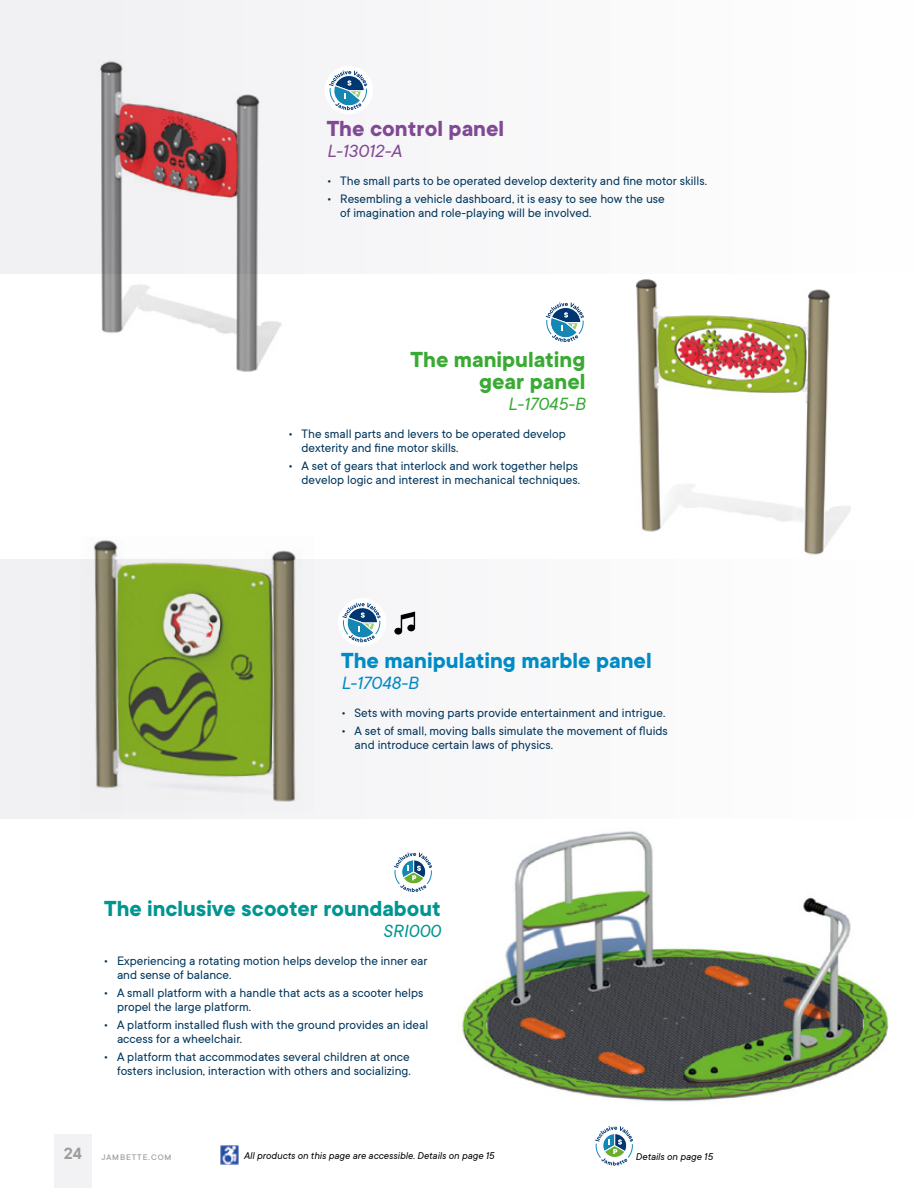
<style>
.page{position:relative;width:918px;height:1188px;background:#fff}
.page>*{position:absolute;margin:0;border:0;box-sizing:border-box;transform-origin:0 0}
.t1{font:700 24px "TT Commons";color:#009591}
.t2{font:700 24px "TT Commons";color:#008bc5}
.t3{font:700 24px/22.5px "TT Commons";color:#3aaa35;text-align:right}
.t4{font:700 24px "TT Commons";color:#814994}
.t5{font:italic 19.5px "TT Commons";color:#008bc5}
.t6{font:italic 19.5px "TT Commons";color:#814994}
.t7{font:italic 19.5px "TT Commons";color:#3aaa35}
.t8{font:italic 19.5px "TT Commons";color:#009591}
.t9{font:13.5px/14.2px "TT Commons";color:#00355b}
.t10{font:italic 10.8px "TT Commons";color:#000}
.t11{font:500 9px "TT Commons";letter-spacing:.1em;color:#9f9c9a}
.s1{font-weight:600;font-size:18px}
</style>
<div class="page">
<div style="left:54px;top:1135px;width:38px;height:53px;background:#f1f1f4"></div>
<div style="left:0;top:0;width:918px;height:273px;background:#f9f9fa"></div>
<div style="left:0;top:559px;width:918px;height:260px;background:#f9f9fa"></div>
<img style="left:18px;top:60px;width:270px;height:311px">
<img style="left:462px;top:831px;width:427px;height:271px">
<div style="left:338px;top:598px;width:48px;height:48px;background:#fff;border-radius:50%"></div>
<svg style="left:342px;top:603px;width:39px;height:39px"></svg>
<div style="left:325px;top:66px;width:48px;height:48px;background:#fff;border-radius:50%"></div>
<svg style="left:329px;top:71px;width:38px;height:39px"></svg>
<svg style="left:394px;top:852px;width:38px;height:40px"></svg>
<svg style="left:546px;top:302px;width:38px;height:40px"></svg>
<img style="left:635px;top:279px;width:215px;height:276px">
<img style="left:85px;top:540px;width:211px;height:262px">
<svg style="left:394px;top:612px;width:21px;height:23px"></svg>
<img style="left:221px;top:1146px;width:18px;height:18px">
<svg style="left:595px;top:1126px;width:38px;height:40px"></svg>
<h1 class="t4" style="left:327px;top:113px;width:179px">The control panel</h1>
<h2 class="t6" style="left:327px;top:139px;width:76px">L-13012-A</h2>
<p class="t9" style="left:327px;top:173px;width:382px">• The small parts to be operated develop dexterity and fine motor skills.</p>
<p class="t9" style="left:340px;top:191px;width:326px;text-indent:-14px">• Resembling a vehicle dashboard, it is easy to see how the use of imagination and role-playing will be involved.</p>
<h1 class="t3" style="left:411px;top:347px;width:176px">The manipulating gear panel</h1>
<h2 class="t7" style="left:508px;top:392px;width:79px">L-17045-B</h2>
<p class="t9" style="left:302px;top:426px;width:266px;text-indent:-14px">• The small parts and levers to be operated develop dexterity and fine motor skills.</p>
<p class="t9" style="left:288px;top:458px;width:294px;text-align:right">• A set of gears that interlock and work together helps develop logic and interest in mechanical techniques.</p>
<h1 class="t2" style="left:341px;top:645px;width:312px">The manipulating marble panel</h1>
<h2 class="t5" style="left:341px;top:671px;width:79px">L-17048-B</h2>
<p class="t9" style="left:341px;top:705px;width:326px">• Sets with moving parts provide entertainment and intrigue.</p>
<p class="t9" style="left:355px;top:723px;width:315px;text-indent:-14px">• A set of small, moving balls simulate the movement of fluids and introduce certain laws of physics.</p>
<h1 class="t1" style="left:104px;top:893px;width:338px">The inclusive scooter roundabout</h1>
<h2 class="t8" style="left:383px;top:919px;width:59px">SRI000</h2>
<p class="t9" style="left:117px;top:953px;width:312px;text-indent:-14px">• Experiencing a rotating motion helps develop the inner ear and sense of balance.</p>
<p class="t9" style="left:117px;top:985px;width:308px;text-indent:-14px">• A small platform with a handle that acts as a scooter helps propel the large platform.</p>
<p class="t9" style="left:117px;top:1017px;width:313px;text-indent:-14px">• A platform installed flush with the ground provides an ideal access for a wheelchair.</p>
<p class="t9" style="left:104px;top:1049px;width:309px;text-align:right">• A platform that accommodates several children at once fosters inclusion, interaction with others and socializing.</p>
<p class="t11" style="left:64px;top:1151px;width:109px"><span class="s1">24</span> JAMBETTE.COM</p>
<p class="t10" style="left:244px;top:1149px;width:252px">All products on this page are accessible. Details on page 15</p>
<p class="t10" style="left:636px;top:1150px;width:79px">Details on page 15</p>
</div>
